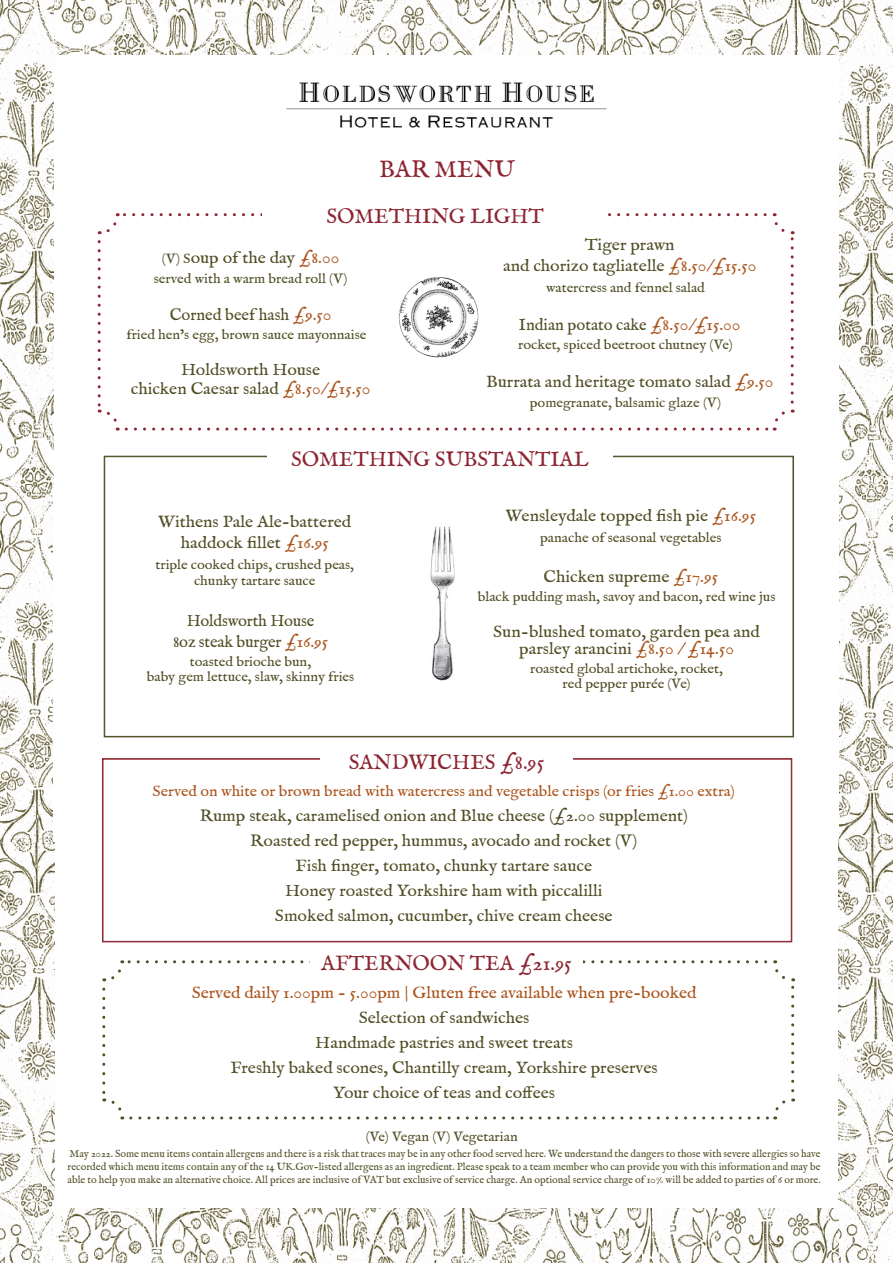
<style>
.page{position:relative;width:893px;height:1263px;background:#fff}
.page>*{position:absolute;margin:0;border:0;box-sizing:border-box;transform-origin:0 0}
.t1{font:24px "IM FELL English PRO Roman";color:#8d2431}
.t2{font:21px "IM FELL English PRO Roman";color:#8d2431}
.t3{font:16.5px/16.5px "IM FELL English PRO Roman";color:#514e25;text-align:center;scale:1.07 1}
.t4{font:16.5px "IM FELL English PRO Roman";color:#514e25}
.t5{font:16.5px "IM FELL English PRO Roman";color:#aa541c;scale:1.07 1}
.t6{font:15px "IM FELL English PRO Roman";color:#aa541c;scale:1.07 1}
.t7{font:13.5px "IM FELL English PRO Roman";color:#514e25;scale:1.07 1}
.t8{font:10.5px/12.6px "IM FELL English PRO Roman";color:#514e25;text-align:justify}
.s1{font-size:13.5px}
.s2{color:#aa541c}
</style>
<div class="page">
<img style="left:54px;top:0;width:786px;height:54px">
<img style="left:0;top:0;width:54px;height:487px">
<img style="left:840px;top:0;width:53px;height:840px">
<img style="left:0;top:487px;width:52px;height:356px">
<img style="left:0;top:843px;width:54px;height:420px">
<img style="left:839px;top:840px;width:54px;height:423px">
<img style="left:55px;top:1209px;width:587px;height:54px">
<img style="left:642px;top:1209px;width:197px;height:54px">
<img style="left:286px;top:82px;width:321px;height:46px">
<svg style="left:98px;top:242px;width:22px;height:189px"></svg>
<svg style="left:126px;top:409px;width:667px;height:22px"></svg>
<svg style="left:772px;top:213px;width:22px;height:189px"></svg>
<svg style="left:99px;top:213px;width:666px;height:22px"></svg>
<svg style="left:104px;top:456px;width:690px;height:281px"></svg>
<div style="left:267px;top:451px;width:345px;height:22px;background:#fff"></div>
<img style="left:410px;top:517px;width:58px;height:178px">
<svg style="left:102px;top:758px;width:690px;height:184px"></svg>
<div style="left:320px;top:753px;width:253px;height:23px;background:#fff"></div>
<svg style="left:102px;top:989px;width:23px;height:130px"></svg>
<svg style="left:131px;top:1098px;width:663px;height:21px"></svg>
<svg style="left:773px;top:960px;width:21px;height:131px"></svg>
<svg style="left:104px;top:960px;width:662px;height:22px"></svg>
<div style="left:310px;top:954px;width:273px;height:23px;background:#fff"></div>
<div style="left:262px;top:207px;width:346px;height:22px;background:#fff"></div>
<img style="left:399px;top:277px;width:80px;height:81px">
<p class="t1" style="left:379px;top:156px;width:137px">BAR MENU</p>
<p class="t2" style="left:326px;top:204px;width:219px">SOMETHING LIGHT</p>
<p class="t3" style="left:162px;top:249px;width:167px"><span class="s1">(V) S</span>oup of the day <span class="s2">£8.00</span></p>
<p class="t7" style="left:154px;top:271px;width:182px">served with a warm bread roll (V)</p>
<p class="t4" style="left:170px;top:305px;width:163px">Corned beef hash <span class="s2">£9.50</span></p>
<p class="t7" style="left:126px;top:327px;width:226px">fried hen’s egg, brown sauce mayonnaise</p>
<p class="t3" style="left:181px;top:362px;width:132px">Holdsworth House</p>
<p class="t3" style="left:131px;top:381px;width:226px">chicken Caesar salad <span class="s2">£8.50/£15.50</span></p>
<p class="t3" style="left:585px;top:237px;width:86px">Tiger prawn</p>
<p class="t3" style="left:503px;top:258px;width:238px">and chorizo tagliatelle <span class="s2">£8.50/£15.50</span></p>
<p class="t7" style="left:546px;top:280px;width:150px">watercress and fennel salad</p>
<p class="t4" style="left:519px;top:315px;width:223px">Indian potato cake <span class="s2">£8.50/£15.00</span></p>
<p class="t7" style="left:518px;top:337px;width:202px">rocket, spiced beetroot chutney (Ve)</p>
<p class="t3" style="left:486px;top:374px;width:270px">Burrata and heritage tomato salad <span class="s2">£9.50</span></p>
<p class="t7" style="left:530px;top:394px;width:180px">pomegranate, balsamic glaze (V)</p>
<p class="t2" style="left:291px;top:447px;width:299px">SOMETHING SUBSTANTIAL</p>
<p class="t3" style="left:158px;top:514px;width:182px">Withens Pale Ale-battered</p>
<p class="t3" style="left:181px;top:535px;width:140px">haddock fillet <span class="s2">£16.95</span></p>
<p class="t7" style="left:155px;top:557px;width:187px">triple cooked chips, crushed peas,</p>
<p class="t7" style="left:194px;top:573px;width:115px">chunky tartare sauce</p>
<p class="t4" style="left:187px;top:611px;width:129px">Holdsworth House</p>
<p class="t4" style="left:173px;top:632px;width:157px">8oz steak burger <span class="s2">£16.95</span></p>
<p class="t7" style="left:190px;top:654px;width:115px">toasted brioche bun,</p>
<p class="t7" style="left:147px;top:669px;width:196px">baby gem lettuce, slaw, skinny fries</p>
<p class="t3" style="left:506px;top:507px;width:236px">Wensleydale topped fish pie <span class="s2">£16.95</span></p>
<p class="t7" style="left:540px;top:529px;width:171px">panache of seasonal vegetables</p>
<p class="t3" style="left:543px;top:568px;width:165px">Chicken supreme <span class="s2">£17.95</span></p>
<p class="t7" style="left:478px;top:589px;width:280px">black pudding mash, savoy and bacon, red wine jus</p>
<p class="t3" style="left:493px;top:624px;width:251px">Sun-blushed tomato, garden pea and parsley arancini <span class="s2">£8.50 / £14.50</span></p>
<p class="t7" style="left:530px;top:661px;width:182px">roasted global artichoke, rocket,</p>
<p class="t7" style="left:563px;top:676px;width:121px">red pepper purée (Ve)</p>
<p class="t2" style="left:349px;top:750px;width:197px">SANDWICHES £8.95</p>
<p class="t6" style="left:153px;top:783px;width:546px">Served on white or brown bread with watercress and vegetable crisps (or fries £1.00 extra)</p>
<p class="t3" style="left:200px;top:808px;width:458px">Rump steak, caramelised onion and Blue cheese (£2.00 supplement)</p>
<p class="t3" style="left:250px;top:833px;width:363px">Roasted red pepper, hummus, avocado and rocket (V)</p>
<p class="t3" style="left:295px;top:858px;width:279px">Fish finger, tomato, chunky tartare sauce</p>
<p class="t3" style="left:285px;top:883px;width:298px">Honey roasted Yorkshire ham with piccalilli</p>
<p class="t3" style="left:275px;top:908px;width:317px">Smoked salmon, cucumber, chive cream cheese</p>
<p class="t2" style="left:321px;top:950px;width:252px">AFTERNOON TEA £21.95</p>
<p class="t5" style="left:192px;top:983px;width:473px">Served daily 1.00pm - 5.00pm | Gluten free available when pre-booked</p>
<p class="t3" style="left:359px;top:1009px;width:161px">Selection of sandwiches</p>
<p class="t3" style="left:315px;top:1034px;width:242px">Handmade pastries and sweet treats</p>
<p class="t3" style="left:231px;top:1059px;width:401px">Freshly baked scones, Chantilly cream, Yorkshire preserves</p>
<p class="t3" style="left:333px;top:1084px;width:209px">Your choice of teas and coffees</p>
<p class="t7" style="left:366px;top:1129px;width:143px">(Ve) Vegan (V) Vegetarian</p>
<p class="t8" style="left:68px;top:1148px;width:754px">May 2022. Some menu items contain allergens and there is a risk that traces may be in any other food served here. We understand the dangers to those with severe allergies so have recorded which menu items contain any of the 14 UK.Gov-listed allergens as an ingredient. Please speak to a team member who can provide you with this information and may be able to help you make an alternative choice. All prices are inclusive of VAT but exclusive of service charge. An optional service charge of 10% will be added to parties of 6 or more.</p>
</div>
